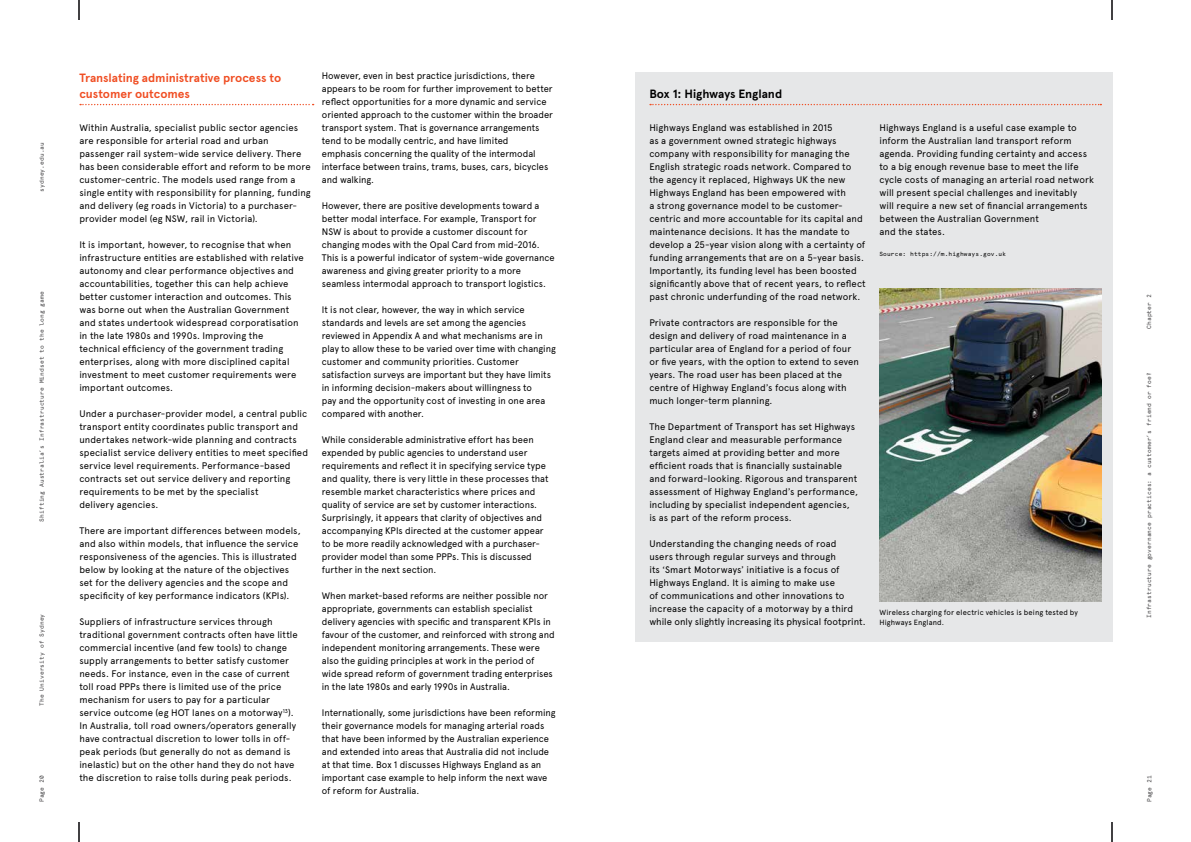
<style>
.page{position:relative;width:1191px;height:842px;background:#fff}
.page>*{position:absolute;margin:0;border:0;box-sizing:border-box;transform-origin:0 0}
.t1{font:700 12px/16.2px "Apercu Pro";letter-spacing:-.005em;color:#f04e23}
.t2{font:700 12px "Apercu Pro";letter-spacing:-.005em;color:#000}
.t3{font:9.5px/13px "Apercu Pro";letter-spacing:.005em;color:#000}
.t4{font:7.5px/9.8px "Apercu Pro";letter-spacing:.02em;color:#000}
.t5{font:6px "Apercu Pro Mono";letter-spacing:.02em;color:#414042}
.t6{font:6px "Apercu Pro Mono";letter-spacing:.02em;color:#000}
</style>
<div class="page">
<svg style="left:80px;top:104px;width:234px;height:1px"></svg>
<div style="left:635px;top:72px;width:477px;height:570px;background:#e6e7e8"></div>
<svg style="left:650px;top:104px;width:451px;height:1px"></svg>
<img style="left:879px;top:288px;width:222px;height:314px">
<hr style="left:1110px;top:822px;width:2px;height:20px;background:#414042">
<hr style="left:1110px;top:0;width:2px;height:20px;background:#414042">
<svg style="left:79px;top:822px;width:1px;height:20px"></svg>
<svg style="left:79px;top:0;width:1px;height:20px"></svg>
<p class="t5" style="left:37px;top:192px;width:51px;rotate:-90deg">sydney.edu.au</p>
<p class="t5" style="left:37px;top:522px;width:232px;rotate:-90deg">Shifting Australia’s Infrastructure Mindset to the long game</p>
<p class="t5" style="left:37px;top:706px;width:94px;rotate:-90deg">The University of Sydney</p>
<p class="t5" style="left:37px;top:802px;width:28px;rotate:-90deg">Page 20</p>
<p class="t1" style="left:79px;top:69px;width:203px">Translating administrative process to customer outcomes</p>
<p class="t3" style="left:79px;top:120px;width:233px">Within Australia, specialist public sector agencies are responsible for arterial road and urban passenger rail system-wide service delivery. There has been considerable effort and reform to be more customer-centric. The models used range from a single entity with responsibility for planning, funding and delivery (eg roads in Victoria) to a purchaser&shy;provider model (eg NSW, rail in Victoria).</p>
<p class="t3" style="left:79px;top:237px;width:226px">It is important, however, to recognise that when infrastructure entities are established with relative autonomy and clear performance objectives and accountabilities, together this can help achieve better customer interaction and outcomes. This was borne out when the Australian Government and states undertook widespread corporatisation in the late 1980s and 1990s. Improving the technical efficiency of the government trading enterprises, along with more disciplined capital investment to meet customer requirements were important outcomes.</p>
<p class="t3" style="left:79px;top:406px;width:230px">Under a purchaser-provider model, a central public transport entity coordinates public transport and undertakes network-wide planning and contracts specialist service delivery entities to meet specified service level requirements. Performance-based contracts set out service delivery and reporting requirements to be met by the specialist<br>delivery agencies.</p>
<p class="t3" style="left:79px;top:523px;width:223px">There are important differences between models, and also within models, that influence the service responsiveness of the agencies. This is illustrated below by looking at the nature of the objectives set for the delivery agencies and the scope and specificity of key performance indicators (KPIs).</p>
<p class="t3" style="left:79px;top:614px;width:220px">Suppliers of infrastructure services through traditional government contracts often have little commercial incentive (and few tools) to change supply arrangements to better satisfy customer needs. For instance, even in the case of current toll road PPPs there is limited use of the price mechanism for users to pay for a particular service outcome (eg HOT lanes on a motorway<sup>13</sup>).<br>In Australia, toll road owners/operators generally have contractual discretion to lower tolls in off&shy;peak periods (but generally do not as demand is inelastic) but on the other hand they do not have the discretion to raise tolls during peak periods.</p>
<p class="t3" style="left:322px;top:68px;width:233px">However, even in best practice jurisdictions, there appears to be room for further improvement to better reflect opportunities for a more dynamic and service oriented approach to the customer within the broader transport system. That is governance arrangements tend to be modally centric, and have limited<br>emphasis concerning the quality of the intermodal interface between trains, trams, buses, cars, bicycles and walking.</p>
<p class="t3" style="left:322px;top:198px;width:234px">However, there are positive developments toward a better modal interface. For example, Transport for NSW is about to provide a customer discount for changing modes with the Opal Card from mid-2016.<br>This is a powerful indicator of system-wide governance awareness and giving greater priority to a more seamless intermodal approach to transport logistics.</p>
<p class="t3" style="left:322px;top:302px;width:235px">It is not clear, however, the way in which service standards and levels are set among the agencies reviewed in Appendix A and what mechanisms are in play to allow these to be varied over time with changing customer and community priorities. Customer satisfaction surveys are important but they have limits in informing decision-makers about willingness to<br>pay and the opportunity cost of investing in one area compared with another.</p>
<p class="t3" style="left:322px;top:432px;width:228px">While considerable administrative effort has been expended by public agencies to understand user requirements and reflect it in specifying service type and quality, there is very little in these processes that resemble market characteristics where prices and quality of service are set by customer interactions.<br>Surprisingly, it appears that clarity of objectives and accompanying KPIs directed at the customer appear to be more readily acknowledged with a purchaser&shy;provider model than some PPPs. This is discussed further in the next section.</p>
<p class="t3" style="left:322px;top:588px;width:234px">When market-based reforms are neither possible nor appropriate, governments can establish specialist delivery agencies with specific and transparent KPIs in favour of the customer, and reinforced with strong and independent monitoring arrangements. These were also the guiding principles at work in the period of wide spread reform of government trading enterprises in the late 1980s and early 1990s in Australia.</p>
<p class="t3" style="left:322px;top:705px;width:235px">Internationally, some jurisdictions have been reforming their governance models for managing arterial roads that have been informed by the Australian experience and extended into areas that Australia did not include at that time. Box 1 discusses Highways England as an important case example to help inform the next wave of reform for Australia.</p>
<p class="t2" style="left:649px;top:85px;width:134px">Box 1: Highways England</p>
<p class="t3" style="left:649px;top:120px;width:218px">Highways England was established in 2015<br>as a government owned strategic highways company with responsibility for managing the English strategic roads network. Compared to the agency it replaced, Highways UK the new Highways England has been empowered with<br>a strong governance model to be customer&shy;centric and more accountable for its capital and maintenance decisions. It has the mandate to develop a 25-year vision along with a certainty of funding arrangements that are on a 5-year basis.<br>Importantly, its funding level has been boosted significantly above that of recent years, to reflect past chronic underfunding of the road network.</p>
<p class="t3" style="left:649px;top:315px;width:211px">Private contractors are responsible for the design and delivery of road maintenance in a particular area of England for a period of four or five years, with the option to extend to seven years. The road user has been placed at the centre of Highway England’s focus along with much longer-term planning.</p>
<p class="t3" style="left:649px;top:419px;width:210px">The Department of Transport has set Highways England clear and measurable performance targets aimed at providing better and more efficient roads that is financially sustainable and forward-looking. Rigorous and transparent assessment of Highway England’s performance, including by specialist independent agencies, is as part of the reform process.</p>
<p class="t3" style="left:649px;top:536px;width:218px">Understanding the changing needs of road<br>users through regular surveys and through<br>its ‘Smart Motorways’ initiative is a focus of Highways England. It is aiming to make use<br>of communications and other innovations to increase the capacity of a motorway by a third while only slightly increasing its physical footprint.</p>
<p class="t3" style="left:879px;top:120px;width:216px">Highways England is a useful case example to inform the Australian land transport reform agenda. Providing funding certainty and access to a big enough revenue base to meet the life cycle costs of managing an arterial road network will present special challenges and inevitably will require a new set of financial arrangements between the Australian Government<br>and the states.</p>
<p class="t6" style="left:879px;top:249px;width:128px">Source: https://m.highways.gov.uk</p>
<p class="t4" style="left:879px;top:607px;width:200px">Wireless charging for electric vehicles is being tested by<br>Highways England.</p>
<p class="t5" style="left:1144px;top:329px;width:36px;rotate:-90deg">Chapter 2</p>
<p class="t5" style="left:1144px;top:618px;width:247px;rotate:-90deg">Infrastructure governance practices: a customer’s friend or foe?</p>
<p class="t5" style="left:1144px;top:802px;width:28px;rotate:-90deg">Page 21</p>
</div>
